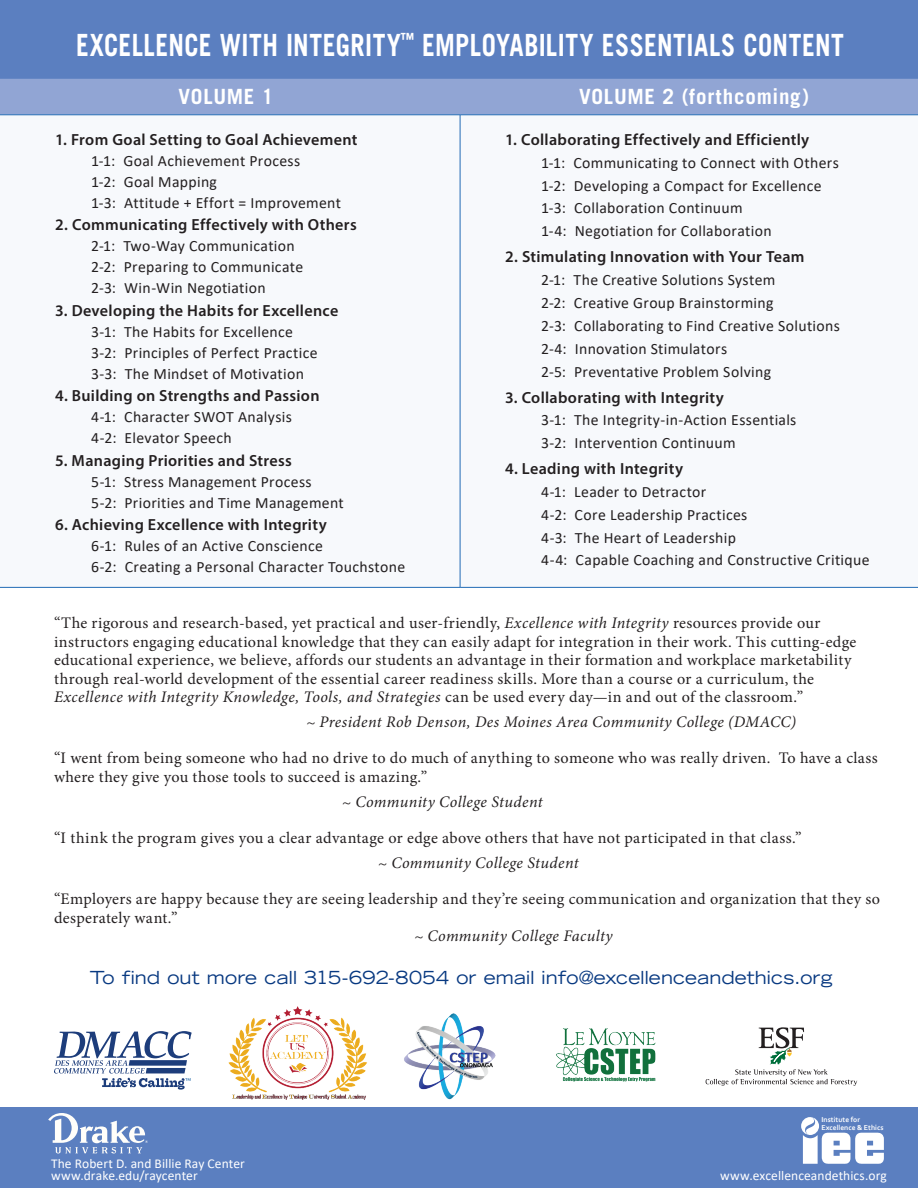
<style>
.page{position:relative;width:918px;height:1188px;background:#fff}
.page>*{position:absolute;margin:0;border:0;box-sizing:border-box;transform-origin:0 0}
.t1{font:700 30.6px "Trade Gothic LT Std";letter-spacing:.02em;color:#fff;scale:.83 1}
.t2{font:700 21px "Trade Gothic LT Std";letter-spacing:.035em;color:#fff}
.t3{font:expanded 18px "Trade Gothic LT Std";letter-spacing:.01em;color:#083981}
.t4{font:16.2px/18.6px "Minion Pro";letter-spacing:.02em;color:#231f20}
.t5{font:600 16.2px "Myriad Pro";letter-spacing:.02em;color:#231f20}
.t6{font:italic 16.2px "Minion Pro";letter-spacing:.02em;color:#231f20}
.t7{font:15.75px/21px "Calibri";letter-spacing:.02em;color:#231f20}
.t8{font:13.5px/12px "Calibri";letter-spacing:.005em;color:#fff}
.t9{font:700 7.5px/7.4px "Corbel";color:#fff}
.s1{font-style:italic}
</style>
<div class="page">
<div style="left:0;top:1107px;width:918px;height:81px;background:#5b7fc0"></div>
<svg style="left:48px;top:1113px;width:100px;height:40px"></svg>
<svg style="left:801px;top:1117px;width:83px;height:47px"></svg>
<div style="left:0;top:0;width:918px;height:79px;background:#5b7fc0"></div>
<div style="left:0;top:79px;width:918px;height:36px;background:#91a5d4"></div>
<hr style="left:460px;top:115px;width:1px;height:472px;background:#226bb5">
<hr style="left:0;top:587px;width:460px;height:1px;background:#226bb5">
<hr style="left:460px;top:587px;width:458px;height:1px;background:#226bb5">
<hr style="left:0;top:115px;width:460px;height:1px;background:#226bb5">
<hr style="left:460px;top:115px;width:458px;height:1px;background:#226bb5">
<svg style="left:54px;top:1031px;width:138px;height:59px"></svg>
<img style="left:404px;top:1014px;width:92px;height:85px">
<img style="left:556px;top:1029px;width:100px;height:53px">
<svg style="left:706px;top:1027px;width:151px;height:59px"></svg>
<img style="left:228px;top:1006px;width:139px;height:94px">
<h1 class="t1" style="left:76px;top:27px;width:927px">EXCELLENCE WITH INTEGRITY<sup>™</sup> EMPLOYABILITY ESSENTIALS CONTENT</h1>
<h2 class="t2" style="left:179px;top:84px;width:97px">VOLUME 1</h2>
<h2 class="t2" style="left:579px;top:84px;width:232px">VOLUME 2 (forthcoming)</h2>
<p class="t5" style="left:55px;top:129px;width:304px">1. From Goal Setting to Goal Achievement</p>
<p class="t7" style="left:91px;top:150px;width:252px">1-1: Goal Achievement Process<br>1-2: Goal Mapping<br>1-3: Attitude + Effort = Improvement</p>
<p class="t5" style="left:55px;top:215px;width:303px">2. Communicating Effectively with Others</p>
<p class="t7" style="left:91px;top:235px;width:214px">2-1: Two-Way Communication<br>2-2: Preparing to Communicate<br>2-3: Win-Win Negotiation</p>
<p class="t5" style="left:55px;top:300px;width:285px">3. Developing the Habits for Excellence</p>
<p class="t7" style="left:91px;top:321px;width:228px">3-1: The Habits for Excellence<br>3-2: Principles of Perfect Practice<br>3-3: The Mindset of Motivation</p>
<p class="t5" style="left:55px;top:386px;width:266px">4. Building on Strengths and Passion</p>
<p class="t7" style="left:91px;top:406px;width:202px">4-1: Character SWOT Analysis<br>4-2: Elevator Speech</p>
<p class="t5" style="left:55px;top:450px;width:238px">5. Managing Priorities and Stress</p>
<p class="t7" style="left:91px;top:471px;width:254px">5-1: Stress Management Process<br>5-2: Priorities and Time Management</p>
<p class="t5" style="left:55px;top:515px;width:273px">6. Achieving Excellence with Integrity</p>
<p class="t7" style="left:91px;top:535px;width:316px">6-1: Rules of an Active Conscience<br>6-2: Creating a Personal Character Touchstone</p>
<p class="t5" style="left:505px;top:129px;width:306px">1. Collaborating Effectively and Efficiently</p>
<p class="t7" style="left:541px;top:151px;width:300px;line-height:22.8px">1-1: Communicating to Connect with Others 1-2: Developing a Compact for Excellence 1-3: Collaboration Continuum<br>1-4: Negotiation for Collaboration</p>
<p class="t5" style="left:505px;top:247px;width:301px">2. Stimulating Innovation with Your Team</p>
<p class="t7" style="left:541px;top:268px;width:300px;line-height:22.8px">2-1: The Creative Solutions System<br>2-2: Creative Group Brainstorming<br>2-3: Collaborating to Find Creative Solutions 2-4: Innovation Stimulators<br>2-5: Preventative Problem Solving</p>
<p class="t5" style="left:505px;top:387px;width:220px">3. Collaborating with Integrity</p>
<p class="t7" style="left:541px;top:408px;width:257px;line-height:22.8px">3-1: The Integrity-in-Action Essentials<br>3-2: Intervention Continuum</p>
<p class="t5" style="left:505px;top:458px;width:179px">4. Leading with Integrity</p>
<p class="t7" style="left:541px;top:480px;width:330px;line-height:22.6px">4-1: Leader to Detractor<br>4-2: Core Leadership Practices<br>4-3: The Heart of Leadership<br>4-4: Capable Coaching and Constructive Critique</p>
<p class="t4" style="left:54px;top:614px;width:804px">“The rigorous and research-based, yet practical and user-friendly, <span class="s1">Excellence with Integrity</span> resources provide our instructors engaging educational knowledge that they can easily adapt for integration in their work. This cutting-edge educational experience, we believe, affords our students an advantage in their formation and workplace marketability through real-world development of the essential career readiness skills. More than a course or a curriculum, the <span class="s1">Excellence with Integrity Knowledge, Tools, and Strategies</span> can be used every day—in and out of the classroom.”</p>
<p class="t6" style="left:306px;top:711px;width:492px">~ President Rob Denson, Des Moines Area Community College (DMACC)</p>
<p class="t4" style="left:54px;top:749px;width:825px">“I went from being someone who had no drive to do much of anything to someone who was really driven. To have a class where they give you those tools to succeed is amazing.”</p>
<p class="t6" style="left:342px;top:790px;width:202px">~ Community College Student</p>
<p class="t4" style="left:54px;top:829px;width:749px">“I think the program gives you a clear advantage or edge above others that have not participated in that class.”</p>
<p class="t6" style="left:378px;top:851px;width:202px">~ Community College Student</p>
<p class="t4" style="left:54px;top:890px;width:828px">“Employers are happy because they are seeing leadership and they’re seeing communication and organization that they so desperately want.”</p>
<p class="t6" style="left:414px;top:925px;width:200px">~ Community College Faculty</p>
<p class="t3" style="left:90px;top:966px;width:744px">To find out more call 315-692-8054 or email info@excellenceandethics.org</p>
<p class="t8" style="left:51px;top:1157px;width:195px">The Robert D. and Billie Ray Center www.drake.edu/raycenter</p>
<p class="t9" style="left:821px;top:1116px;width:64px">Institute for<br>Excellence &amp; Ethics</p>
<p class="t8" style="left:720px;top:1169px;width:168px">www.excellenceandethics.org</p>
</div>
